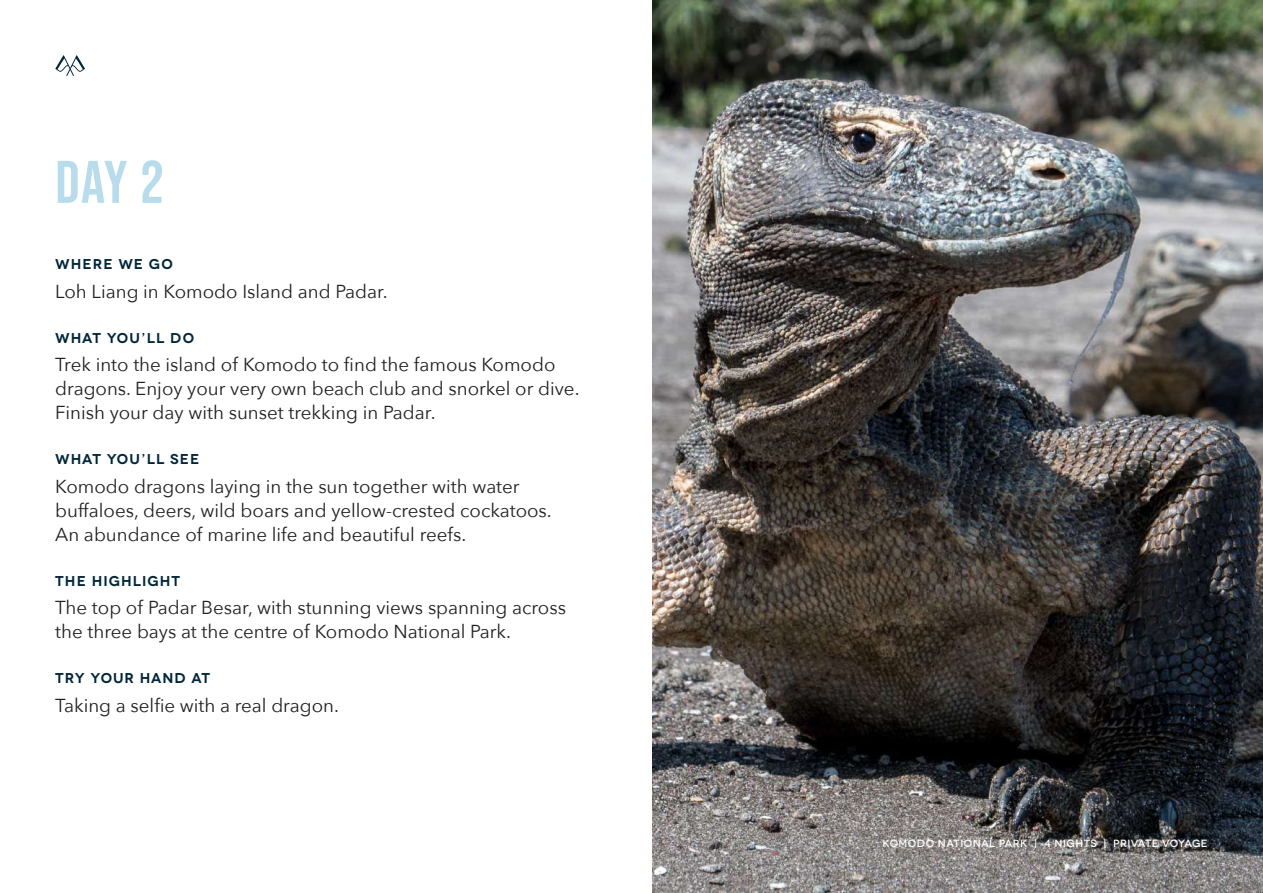
<style>
.page{position:relative;width:1263px;height:893px;background:#fff}
.page>*{position:absolute;margin:0;border:0;box-sizing:border-box;transform-origin:0 0}
.t1{font:60px "Bebas Neue";color:#b8dceb}
.t2{font:18.75px/24px "Avenir Next";color:#231f20}
.t3{font:600 14.25px "Novecentowide";letter-spacing:.075em;color:#00263a}
.t4{font:500 10.5px "Novecentowide";letter-spacing:.04em;color:#fff}
</style>
<div class="page">
<img style="left:653px;top:0;width:610px;height:893px">
<svg style="left:55px;top:55px;width:30px;height:21px"></svg>
<h1 class="t1" style="left:55px;top:148px;width:110px">DAY 2</h1>
<p class="t3" style="left:55px;top:256px;width:119px">WHERE WE GO</p>
<p class="t2" style="left:55px;top:278px;width:334px">Loh Liang in Komodo Island and Padar.</p>
<p class="t3" style="left:55px;top:329px;width:140px">WHAT YOU’LL DO</p>
<p class="t2" style="left:55px;top:352px;width:526px">Trek into the island of Komodo to find the famous Komodo dragons. Enjoy your very own beach club and snorkel or dive.<br>Finish your day with sunset trekking in Padar.</p>
<p class="t3" style="left:55px;top:451px;width:146px">WHAT YOU’LL SEE</p>
<p class="t2" style="left:55px;top:473px;width:498px">Komodo dragons laying in the sun together with water buffaloes, deers, wild boars and yellow-crested cockatoos.<br>An abundance of marine life and beautiful reefs.</p>
<p class="t3" style="left:55px;top:572px;width:126px">THE HIGHLIGHT</p>
<p class="t2" style="left:55px;top:595px;width:512px">The top of Padar Besar, with stunning views spanning across the three bays at the centre of Komodo National Park.</p>
<p class="t3" style="left:55px;top:670px;width:156px">TRY YOUR HAND AT</p>
<p class="t2" style="left:55px;top:692px;width:285px">Taking a selfie with a real dragon.</p>
<p class="t4" style="left:882px;top:837px;width:327px">KOMODO NATIONAL PARK | 4 NIGHTS | PRIVATE VOYAGE</p>
</div>
